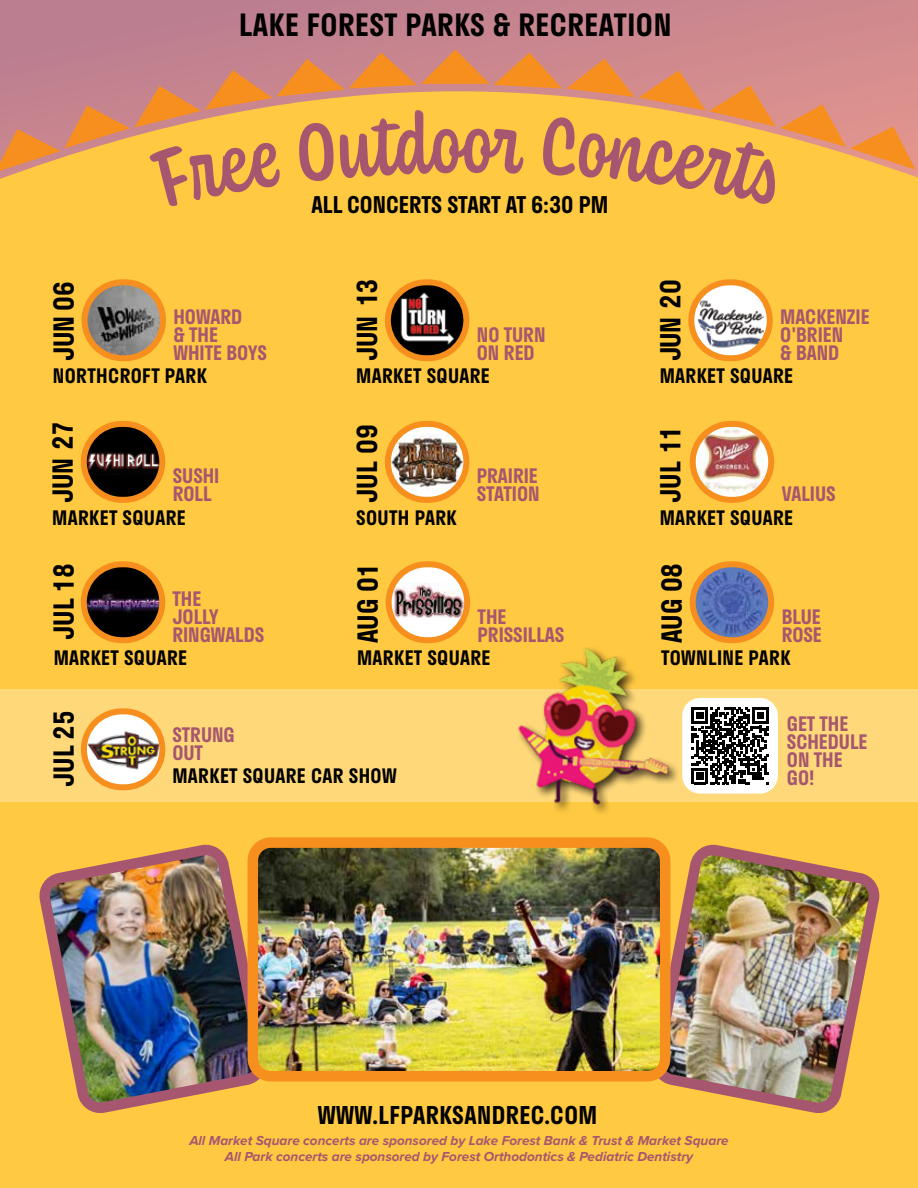
<style>
.page{position:relative;width:918px;height:1188px;background:#c5838f}
.page>*{position:absolute;margin:0;border:0;box-sizing:border-box;transform-origin:0 0}
.t1{font:500 85.5px "Coniferous";color:#a6566f}
.t2{font:600 30px "Stratos";letter-spacing:.02em;color:#000}
.t3{font:600 27px "Stratos";color:#000}
.t4{font:600 24px "Stratos";letter-spacing:.02em;color:#000}
.t5{font:600 22.5px "Stratos";color:#000}
.t6{font:600 19.5px/18px "Stratos";color:#a6566f}
.t7{font:600 19.5px "Stratos";letter-spacing:.02em;color:#000}
.t8{font:italic 700 13.5px/16.5px "Proxima Nova";color:#a6566f;text-align:center}
</style>
<div class="page">
<div style="left:0;top:62px;width:918px;height:1126px;background:#ffc941"></div>
<img style="left:85px;top:282px;width:78px;height:76px;border-radius:38px">
<div style="left:82px;top:279px;width:84px;height:82px;border:6px solid #f78f1e;border-radius:38px"></div>
<svg style="left:388px;top:282px;width:78px;height:76px"></svg>
<img style="left:394px;top:288px;width:62px;height:61px">
<div style="left:385px;top:279px;width:84px;height:82px;border:6px solid #f78f1e;border-radius:38px"></div>
<svg style="left:691px;top:282px;width:79px;height:76px"></svg>
<img style="left:697px;top:297px;width:67px;height:53px">
<div style="left:688px;top:279px;width:85px;height:82px;border:6px solid #f78f1e;border-radius:38px"></div>
<svg style="left:84px;top:424px;width:78px;height:76px;background:#221404"></svg>
<img style="left:88px;top:448px;width:70px;height:27px">
<div style="left:81px;top:421px;width:84px;height:82px;border:6px solid #f78f1e;border-radius:38px"></div>
<img style="left:694px;top:426px;width:77px;height:74px">
<div style="left:690px;top:421px;width:84px;height:82px;border:6px solid #f78f1e;border-radius:38px"></div>
<img style="left:693px;top:564px;width:78px;height:76px;border-radius:38px">
<div style="left:690px;top:561px;width:84px;height:82px;border:6px solid #f78f1e;border-radius:38px"></div>
<svg style="left:388px;top:424px;width:78px;height:76px"></svg>
<img style="left:388px;top:434px;width:78px;height:57px">
<div style="left:385px;top:421px;width:84px;height:82px;border:6px solid #f78f1e;border-radius:38px"></div>
<svg style="left:389px;top:564px;width:78px;height:76px"></svg>
<img style="left:389px;top:583px;width:77px;height:41px">
<div style="left:386px;top:561px;width:84px;height:82px;border:6px solid #f78f1e;border-radius:38px"></div>
<svg style="left:84px;top:564px;width:78px;height:76px;background:#221404"></svg>
<img style="left:88px;top:590px;width:70px;height:27px">
<div style="left:81px;top:561px;width:84px;height:82px;border:6px solid #f78f1e;border-radius:38px"></div>
<div style="left:0;top:689px;width:918px;height:113px;background:#ffd979"></div>
<img style="left:88px;top:715px;width:70px;height:68px">
<div style="left:81px;top:708px;width:84px;height:82px;border:6px solid #f78f1e;border-radius:38px"></div>
<div style="left:682px;top:698px;width:96px;height:96px;background:#fff;border-radius:18px"></div>
<svg style="left:692px;top:707px;width:77px;height:77px"></svg>
<img style="left:500px;top:637px;width:186px;height:190px">
<img style="left:43px;top:843px;width:226px;height:272px">
<img style="left:644px;top:838px;width:244px;height:284px">
<img style="left:259px;top:848px;width:400px;height:222px">
<div style="left:248px;top:837px;width:422px;height:244px;border:10px solid #f78f1e;border-radius:18px"></div>
<svg style="left:0;top:49px;width:915px;height:160px"></svg>
<h2 class="t2" style="left:239px;top:1px;width:434px">LAKE FOREST PARKS &amp; RECREATION</h2>
<h3 class="t3" style="left:42px;top:361px;width:81px;rotate:-90deg">JUN 06</h3>
<p class="t6" style="left:173px;top:307px;width:70px">HOWARD &amp; THE</p>
<p class="t6" style="left:173px;top:343px;width:95px">WHITE BOYS</p>
<p class="t7" style="left:53px;top:360px;width:155px">NORTHCROFT PARK</p>
<h3 class="t3" style="left:41px;top:503px;width:83px;rotate:-90deg">JUN 27</h3>
<p class="t6" style="left:173px;top:467px;width:48px">SUSHI</p>
<p class="t6" style="left:173px;top:485px;width:40px">ROLL</p>
<p class="t7" style="left:52px;top:502px;width:135px">MARKET SQUARE</p>
<h3 class="t3" style="left:42px;top:640px;width:78px;rotate:-90deg">JUL 18</h3>
<p class="t6" style="left:172px;top:589px;width:93px">THE<br>JOLLY<br>RINGWALDS</p>
<p class="t7" style="left:54px;top:642px;width:135px">MARKET SQUARE</p>
<h1 class="t1" style="left:465px;top:84px;width:32px">o</h1>
<p class="t5" style="left:311px;top:187px;width:298px">ALL CONCERTS START AT 6:30 PM</p>
<h3 class="t3" style="left:345px;top:361px;width:83px;rotate:-90deg">JUN 13</h3>
<p class="t6" style="left:477px;top:325px;width:70px">NO TURN</p>
<p class="t6" style="left:477px;top:343px;width:59px">ON RED</p>
<p class="t7" style="left:356px;top:360px;width:135px">MARKET SQUARE</p>
<h3 class="t3" style="left:345px;top:503px;width:80px;rotate:-90deg">JUL 09</h3>
<p class="t7" style="left:356px;top:502px;width:102px">SOUTH PARK</p>
<p class="t6" style="left:477px;top:467px;width:62px">PRAIRIE</p>
<p class="t6" style="left:477px;top:485px;width:64px">STATION</p>
<h3 class="t3" style="left:346px;top:643px;width:82px;rotate:-90deg">AUG 01</h3>
<p class="t6" style="left:478px;top:607px;width:30px">THE</p>
<p class="t6" style="left:478px;top:625px;width:88px">PRISSILLAS</p>
<p class="t7" style="left:357px;top:642px;width:135px">MARKET SQUARE</p>
<h3 class="t3" style="left:649px;top:361px;width:83px;rotate:-90deg">JUN 20</h3>
<p class="t6" style="left:780px;top:307px;width:91px">MACKENZIE<br>O'BRIEN</p>
<p class="t6" style="left:780px;top:343px;width:61px">&amp; BAND</p>
<p class="t7" style="left:660px;top:360px;width:135px">MARKET SQUARE</p>
<h3 class="t3" style="left:649px;top:503px;width:79px;rotate:-90deg">JUL 11</h3>
<p class="t7" style="left:660px;top:502px;width:135px">MARKET SQUARE</p>
<p class="t6" style="left:782px;top:485px;width:55px">VALIUS</p>
<h3 class="t3" style="left:650px;top:643px;width:82px;rotate:-90deg">AUG 08</h3>
<p class="t6" style="left:782px;top:607px;width:42px">BLUE<br>ROSE</p>
<p class="t7" style="left:661px;top:642px;width:131px">TOWNLINE PARK</p>
<h3 class="t3" style="left:42px;top:787px;width:78px;rotate:-90deg">JUL 25</h3>
<p class="t6" style="left:172px;top:725px;width:64px">STRUNG<br>OUT</p>
<p class="t6" style="left:787px;top:714px;width:82px">GET THE<br>SCHEDULE<br>ON THE</p>
<p class="t7" style="left:172px;top:760px;width:226px">MARKET SQUARE CAR SHOW</p>
<p class="t6" style="left:787px;top:768px;width:29px">GO!</p>
<p class="t4" style="left:318px;top:1096px;width:281px">WWW.LFPARKSANDREC.COM</p>
<p class="t8" style="left:189px;top:1132px;width:541px">All Market Square concerts are sponsored by Lake Forest Bank &amp; Trust &amp; Market Square<br>All Park concerts are sponsored by Forest Orthodontics &amp; Pediatric Dentistry</p>
</div>
